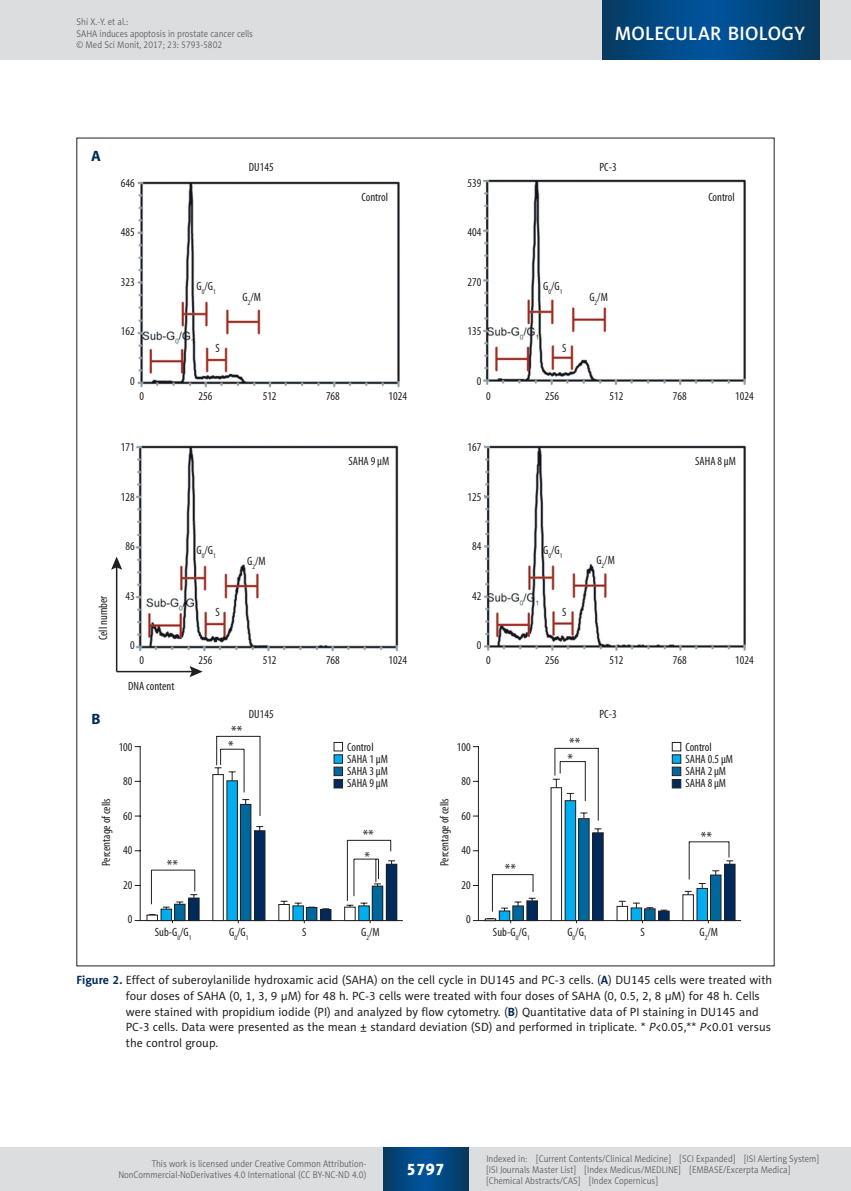
<style>
.page{position:relative;width:851px;height:1191px;background:#fff}
.page>*{position:absolute;margin:0;border:0;box-sizing:border-box;transform-origin:0 0}
.t1{font:19.5px "Naomi Sans EFN Medium";letter-spacing:.015em;color:#fff}
.t2{font:16.5px "Naomi Sans EFN Heavy";color:#fff}
.t3{font:condensed 15px "Myriad Pro";color:#231f20}
.t4{font:700 15px "Myriad Pro";color:#00295c}
.MSM_Rycina_tytul{font:12px/15.8px "Naomi Sans EFN";color:#231f20}
.t5{font:condensed 12px/12px "Myriad Pro";color:#231f20}
.t6{font:9.75px/11.2px "Naomi Sans EFN Light";color:#57585a;scale:.9 1}
.s1{font-weight:700;color:#00295c}
.s2{font-style:italic}
</style>
<div class="page">
<img style="left:137px;top:181px;width:263px;height:206px">
<img style="left:483px;top:179px;width:263px;height:206px">
<img style="left:136px;top:445px;width:262px;height:206px">
<img style="left:484px;top:445px;width:262px;height:206px">
<hr style="left:116px;top:565px;width:1px;height:106px;background:#231f20">
<svg style="left:111px;top:556px;width:11px;height:14px"></svg>
<hr style="left:117px;top:671px;width:77px;height:1px;background:#231f20">
<svg style="left:189px;top:666px;width:14px;height:11px"></svg>
<hr style="left:140px;top:746px;width:1px;height:174px;background:#231f20">
<hr style="left:135px;top:920px;width:268px;height:1px;background:#231f20">
<svg style="left:278px;top:904px;width:2px;height:16px"></svg>
<svg style="left:280px;top:742px;width:117px;height:182px"></svg>
<hr style="left:353px;top:859px;width:1px;height:37px;background:#231f20">
<svg style="left:146px;top:736px;width:120px;height:188px"></svg>
<hr style="left:478px;top:746px;width:1px;height:174px;background:#231f20">
<hr style="left:473px;top:920px;width:268px;height:1px;background:#231f20">
<svg style="left:616px;top:906px;width:2px;height:14px"></svg>
<svg style="left:618px;top:742px;width:117px;height:182px"></svg>
<svg style="left:484px;top:748px;width:120px;height:175px"></svg>
<div style="left:0;top:1148px;width:850px;height:43px;background:#dcdddf"></div>
<svg style="left:383px;top:1147px;width:85px;height:43px;background:#02477e"></svg>
<div style="left:0;top:0;width:850px;height:60px;background:#dcdddf"></div>
<svg style="left:602px;top:0;width:217px;height:60px;background:#02477e"></svg>
<p class="t6" style="left:77px;top:16px;width:197px">Shi X.-Y. et al.:<br>SAHA induces apoptosis in prostate cancer cells © Med Sci Monit, 2017; 23: 5793-5802</p>
<h1 class="t1" style="left:614px;top:22px;width:192px">MOLECULAR BIOLOGY</h1>
<p class="t4" style="left:91px;top:147px;width:11px">A</p>
<p class="t5" style="left:249px;top:162px;width:26px">DU145</p>
<p class="t5" style="left:599px;top:162px;width:19px">PC-3</p>
<p class="t5" style="left:121px;top:177px;width:15px">646</p>
<p class="t5" style="left:467px;top:177px;width:15px">539</p>
<p class="t5" style="left:361px;top:191px;width:28px">Control</p>
<p class="t5" style="left:708px;top:191px;width:28px">Control</p>
<p class="t5" style="left:121px;top:227px;width:15px">485</p>
<p class="t5" style="left:467px;top:227px;width:15px">404</p>
<p class="t5" style="left:121px;top:276px;width:15px">323</p>
<p class="t5" style="left:196px;top:280px;width:21px">G<sub>0</sub>/G<sub>1</sub></p>
<p class="t5" style="left:242px;top:291px;width:20px">G<sub>2</sub>/M</p>
<p class="t5" style="left:467px;top:276px;width:15px">270</p>
<p class="t5" style="left:543px;top:280px;width:21px">G<sub>0</sub>/G<sub>1</sub></p>
<p class="t5" style="left:589px;top:291px;width:20px">G<sub>2</sub>/M</p>
<p class="t5" style="left:121px;top:326px;width:15px">162</p>
<p class="t5" style="left:467px;top:326px;width:15px">135</p>
<p class="t5" style="left:215px;top:342px;width:6px">S</p>
<p class="t5" style="left:562px;top:342px;width:6px">S</p>
<p class="t5" style="left:130px;top:375px;width:6px">0</p>
<p class="t5" style="left:476px;top:375px;width:6px">0</p>
<p class="t5" style="left:139px;top:390px;width:6px">0</p>
<p class="t5" style="left:198px;top:390px;width:15px">256</p>
<p class="t5" style="left:263px;top:390px;width:15px">512</p>
<p class="t5" style="left:326px;top:390px;width:15px">768</p>
<p class="t5" style="left:388px;top:390px;width:20px">1024</p>
<p class="t5" style="left:486px;top:390px;width:6px">0</p>
<p class="t5" style="left:545px;top:390px;width:15px">256</p>
<p class="t5" style="left:609px;top:390px;width:15px">512</p>
<p class="t5" style="left:672px;top:390px;width:15px">768</p>
<p class="t5" style="left:735px;top:390px;width:20px">1024</p>
<p class="t5" style="left:121px;top:441px;width:15px">171</p>
<p class="t5" style="left:467px;top:441px;width:15px">167</p>
<p class="t5" style="left:348px;top:455px;width:42px">SAHA 9 μM</p>
<p class="t5" style="left:695px;top:455px;width:42px">SAHA 8 μM</p>
<p class="t5" style="left:121px;top:491px;width:15px">128</p>
<p class="t5" style="left:467px;top:491px;width:15px">125</p>
<p class="t5" style="left:125px;top:540px;width:11px">86</p>
<p class="t5" style="left:196px;top:544px;width:21px">G<sub>0</sub>/G<sub>1</sub></p>
<p class="t5" style="left:247px;top:555px;width:20px">G<sub>2</sub>/M</p>
<p class="t5" style="left:472px;top:540px;width:11px">84</p>
<p class="t5" style="left:543px;top:544px;width:21px">G<sub>0</sub>/G<sub>1</sub></p>
<p class="t5" style="left:596px;top:554px;width:20px">G<sub>2</sub>/M</p>
<p class="t5" style="left:98px;top:640px;width:46px;rotate:-90deg">Cell number</p>
<p class="t5" style="left:125px;top:590px;width:11px">43</p>
<p class="t5" style="left:130px;top:639px;width:6px">0</p>
<p class="t5" style="left:215px;top:606px;width:6px">S</p>
<p class="t5" style="left:472px;top:590px;width:11px">42</p>
<p class="t5" style="left:476px;top:639px;width:6px">0</p>
<p class="t5" style="left:562px;top:606px;width:6px">S</p>
<p class="t5" style="left:139px;top:654px;width:6px">0</p>
<p class="t5" style="left:198px;top:654px;width:15px">256</p>
<p class="t5" style="left:263px;top:654px;width:15px">512</p>
<p class="t5" style="left:326px;top:654px;width:15px">768</p>
<p class="t5" style="left:128px;top:680px;width:48px">DNA content</p>
<p class="t5" style="left:388px;top:654px;width:20px">1024</p>
<p class="t5" style="left:486px;top:654px;width:6px">0</p>
<p class="t5" style="left:545px;top:654px;width:15px">256</p>
<p class="t5" style="left:609px;top:654px;width:15px">512</p>
<p class="t5" style="left:672px;top:654px;width:15px">768</p>
<p class="t5" style="left:735px;top:654px;width:20px">1024</p>
<p class="t4" style="left:91px;top:709px;width:11px">B</p>
<p class="t5" style="left:249px;top:708px;width:26px">DU145</p>
<p class="t5" style="left:599px;top:708px;width:19px">PC-3</p>
<p class="t3" style="left:231px;top:723px;width:13px">**</p>
<p class="t5" style="left:119px;top:741px;width:15px">100</p>
<p class="t5" style="left:123px;top:775px;width:11px">80</p>
<p class="t5" style="left:123px;top:810px;width:11px">60</p>
<p class="t5" style="left:123px;top:844px;width:11px">40</p>
<p class="t5" style="left:123px;top:879px;width:11px">20</p>
<p class="t5" style="left:128px;top:913px;width:6px">0</p>
<p class="t5" style="left:100px;top:866px;width:70px;rotate:-90deg">Percentage of cells</p>
<p class="t3" style="left:167px;top:857px;width:13px">**</p>
<p class="t3" style="left:228px;top:738px;width:7px">*</p>
<p class="t5" style="left:347px;top:741px;width:42px">Control<br>SAHA 1 μM<br>SAHA 3 μM<br>SAHA 9 μM</p>
<p class="t3" style="left:362px;top:827px;width:13px">**</p>
<p class="t3" style="left:364px;top:849px;width:7px">*</p>
<p class="t5" style="left:457px;top:741px;width:15px">100</p>
<p class="t5" style="left:461px;top:775px;width:11px">80</p>
<p class="t5" style="left:461px;top:810px;width:11px">60</p>
<p class="t5" style="left:461px;top:844px;width:11px">40</p>
<p class="t5" style="left:461px;top:879px;width:11px">20</p>
<p class="t5" style="left:466px;top:913px;width:6px">0</p>
<p class="t5" style="left:438px;top:866px;width:70px;rotate:-90deg">Percentage of cells</p>
<p class="t3" style="left:505px;top:861px;width:13px">**</p>
<p class="t3" style="left:569px;top:735px;width:13px">**</p>
<p class="t3" style="left:567px;top:750px;width:7px">*</p>
<p class="t5" style="left:685px;top:741px;width:49px">Control<br>SAHA 0.5 μM<br>SAHA 2 μM<br>SAHA 8 μM</p>
<p class="t3" style="left:700px;top:828px;width:13px">**</p>
<p class="t5" style="left:155px;top:925px;width:38px">Sub-G<sub>0</sub>/G<sub>1</sub></p>
<p class="t5" style="left:229px;top:925px;width:21px">G<sub>0</sub>/G<sub>1</sub></p>
<p class="t5" style="left:361px;top:925px;width:20px">G<sub>2</sub>/M</p>
<p class="t5" style="left:302px;top:925px;width:6px">S</p>
<p class="t5" style="left:493px;top:925px;width:38px">Sub-G<sub>0</sub>/G<sub>1</sub></p>
<p class="t5" style="left:567px;top:925px;width:21px">G<sub>0</sub>/G<sub>1</sub></p>
<p class="t5" style="left:699px;top:925px;width:20px">G<sub>2</sub>/M</p>
<p class="t5" style="left:640px;top:925px;width:6px">S</p>
<p class="MSM_Rycina_tytul" style="left:126px;top:972px;width:647px;text-indent:-49px"><span class="s1">Figure 2.</span> Effect of suberoylanilide hydroxamic acid (SAHA) on the cell cycle in DU145 and PC-3 cells. (<span class="s1">A</span>) DU145 cells were treated with four doses of SAHA (0, 1, 3, 9 μM) for 48 h. PC-3 cells were treated with four doses of SAHA (0, 0.5, 2, 8 μM) for 48 h. Cells were stained with propidium iodide (PI) and analyzed by flow cytometry. (<span class="s1">B</span>) Quantitative data of PI staining in DU145 and PC-3 cells. Data were presented as the mean ± standard deviation (SD) and performed in triplicate. * <span class="s2">P</span>&lt;0.05,** <span class="s2">P</span>&lt;0.01 versus the control group.</p>
<p class="t6" style="left:118px;top:1158px;width:277px;text-align:right">This work is licensed under Creative Common Attribution-<br>NonCommercial-NoDerivatives 4.0 International (CC BY-NC-ND 4.0)</p>
<h2 class="t2" style="left:406px;top:1159px;width:40px">5797</h2>
<p class="t6" style="left:486px;top:1152px;width:371px">Indexed in: [Current Contents/Clinical Medicine] [SCI Expanded] [ISI Alerting System] [ISI Journals Master List] [Index Medicus/MEDLINE] [EMBASE/Excerpta Medica] [Chemical Abstracts/CAS] [Index Copernicus]</p>
</div>
